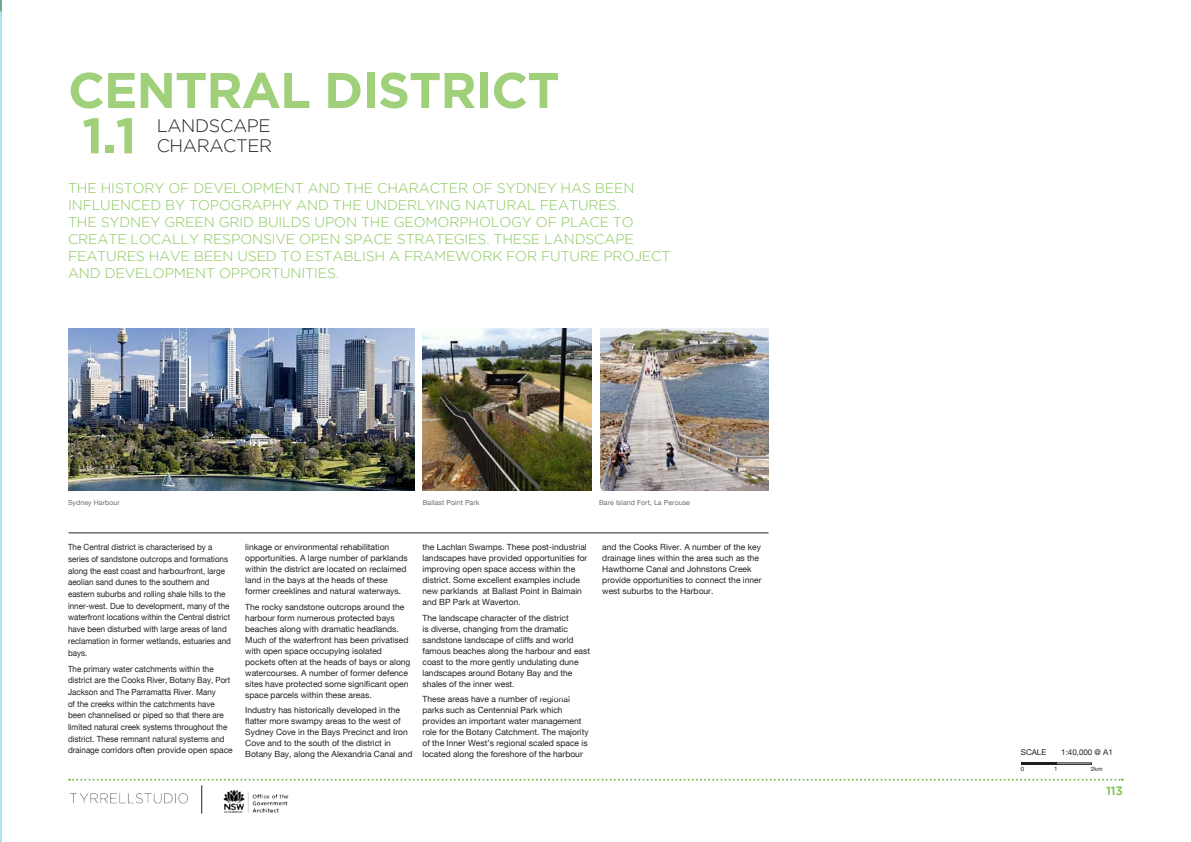
<style>
.page{position:relative;width:1191px;height:842px;background:#fff}
.page>*{position:absolute;margin:0;border:0;box-sizing:border-box;transform-origin:0 0}
.t1{font:700 50px "Gotham HTF";letter-spacing:-.02em;color:#a1d07b}
.t2{font:300 18px/20px "Gotham HTF";letter-spacing:-.02em;color:#231f20}
.t3{font:300 14px/17px "Gotham HTF";letter-spacing:-.01em;color:#88c75a}
.t4{font:500 12px "Gotham HTF";color:#74bf43}
.t5{font:8.5px/11px "Helvetica Neue";color:#231f20}
.t6{font:8.5px/11.7px "Helvetica Neue";color:#231f20;scale:.94 1}
.t7{font:8px "Helvetica Neue";color:#231f20}
.t8{font:7px "Helvetica Neue";letter-spacing:.01em;color:#6c6d70}
.t9{font:6px "Helvetica Neue";color:#231f20}
</style>
<div class="page">
<hr style="left:69px;top:533px;width:699px;height:1px;background:#231f20">
<img style="left:68px;top:329px;width:346px;height:161px">
<img style="left:422px;top:329px;width:169px;height:161px">
<img style="left:600px;top:329px;width:168px;height:161px">
<hr style="left:1020px;top:763px;width:36px;height:2px;background:#231f20">
<div style="left:1056px;top:763px;width:35px;height:2px;border:1px solid #231f20"></div>
<svg style="left:69px;top:779px;width:1054px;height:34px"></svg>
<h1 class="t1" style="left:68px;top:61px;width:493px">CENTRAL DISTRICT</h1>
<h1 class="t1" style="left:82px;top:107px;width:56px">1.1</h1>
<h2 class="t2" style="left:157px;top:116px;width:117px">LANDSCAPE<br>CHARACTER</h2>
<p class="t3" style="left:68px;top:179px;width:604px">THE HISTORY OF DEVELOPMENT AND THE CHARACTER OF SYDNEY HAS BEEN INFLUENCED BY TOPOGRAPHY AND THE UNDERLYING NATURAL FEATURES.<br>THE SYDNEY GREEN GRID BUILDS UPON THE GEOMORPHOLOGY OF PLACE TO CREATE LOCALLY RESPONSIVE OPEN SPACE STRATEGIES. THESE LANDSCAPE FEATURES HAVE BEEN USED TO ESTABLISH A FRAMEWORK FOR FUTURE PROJECT AND DEVELOPMENT OPPORTUNITIES.</p>
<p class="t8" style="left:68px;top:500px;width:53px">Sydney Harbour</p>
<p class="t8" style="left:423px;top:500px;width:58px">Ballast Point Park</p>
<p class="t8" style="left:599px;top:500px;width:92px">Bare Island Fort, La Perouse</p>
<p class="t5" style="left:602px;top:542px;width:161px">and the Cooks River. A number of the key drainage lines within the area such as the Hawthorne Canal and Johnstons Creek provide opportunities to connect the inner west suburbs to the Harbour.</p>
<p class="t5" style="left:422px;top:542px;width:166px">the Lachlan Swamps. These post-industrial landscapes have provided opportunities for improving open space access within the district. Some excellent examples include new parklands at Ballast Point in Balmain and BP Park at Waverton.</p>
<p class="t5" style="left:422px;top:613px;width:169px">The landscape character of the district<br>is diverse, changing from the dramatic sandstone landscape of cliffs and world famous beaches along the harbour and east coast to the more gently undulating dune landscapes around Botany Bay and the shales of the inner west.</p>
<p class="t5" style="left:422px;top:694px;width:168px">These areas have a number of regional parks such as Centennial Park which provides an important water management role for the Botany Catchment. The majority of the Inner West’s regional scaled space is located along the foreshore of the harbour</p>
<p class="t6" style="left:68px;top:542px;width:175px">The Central district is characterised by a series of sandstone outcrops and formations along the east coast and harbourfront, large aeolian sand dunes to the southern and eastern suburbs and rolling shale hills to the inner-west. Due to development, many of the waterfront locations within the Central district have been disturbed with large areas of land reclamation in former wetlands, estuaries and bays.</p>
<p class="t6" style="left:68px;top:663px;width:177px">The primary water catchments within the district are the Cooks River, Botany Bay, Port Jackson and The Parramatta River. Many<br>of the creeks within the catchments have been channelised or piped so that there are limited natural creek systems throughout the district. These remnant natural systems and drainage corridors often provide open space</p>
<p class="t5" style="left:245px;top:542px;width:164px">linkage or environmental rehabilitation opportunities. A large number of parklands within the district are located on reclaimed land in the bays at the heads of these former creeklines and natural waterways.</p>
<p class="t5" style="left:245px;top:602px;width:167px">The rocky sandstone outcrops around the harbour form numerous protected bays beaches along with dramatic headlands.<br>Much of the waterfront has been privatised with open space occupying isolated pockets often at the heads of bays or along watercourses. A number of former defence sites have protected some significant open space parcels within these areas.</p>
<p class="t5" style="left:245px;top:705px;width:169px">Industry has historically developed in the flatter more swampy areas to the west of Sydney Cove in the Bays Precinct and Iron Cove and to the south of the district in Botany Bay, along the Alexandria Canal and</p>
<p class="t7" style="left:1020px;top:749px;width:27px">SCALE</p>
<p class="t7" style="left:1061px;top:749px;width:53px">1:40,000 @ A1</p>
<p class="t9" style="left:1020px;top:766px;width:5px">0</p>
<p class="t9" style="left:1054px;top:766px;width:5px">1</p>
<p class="t9" style="left:1090px;top:766px;width:13px">2km</p>
<h3 class="t4" style="left:1106px;top:784px;width:18px">113</h3>
</div>
